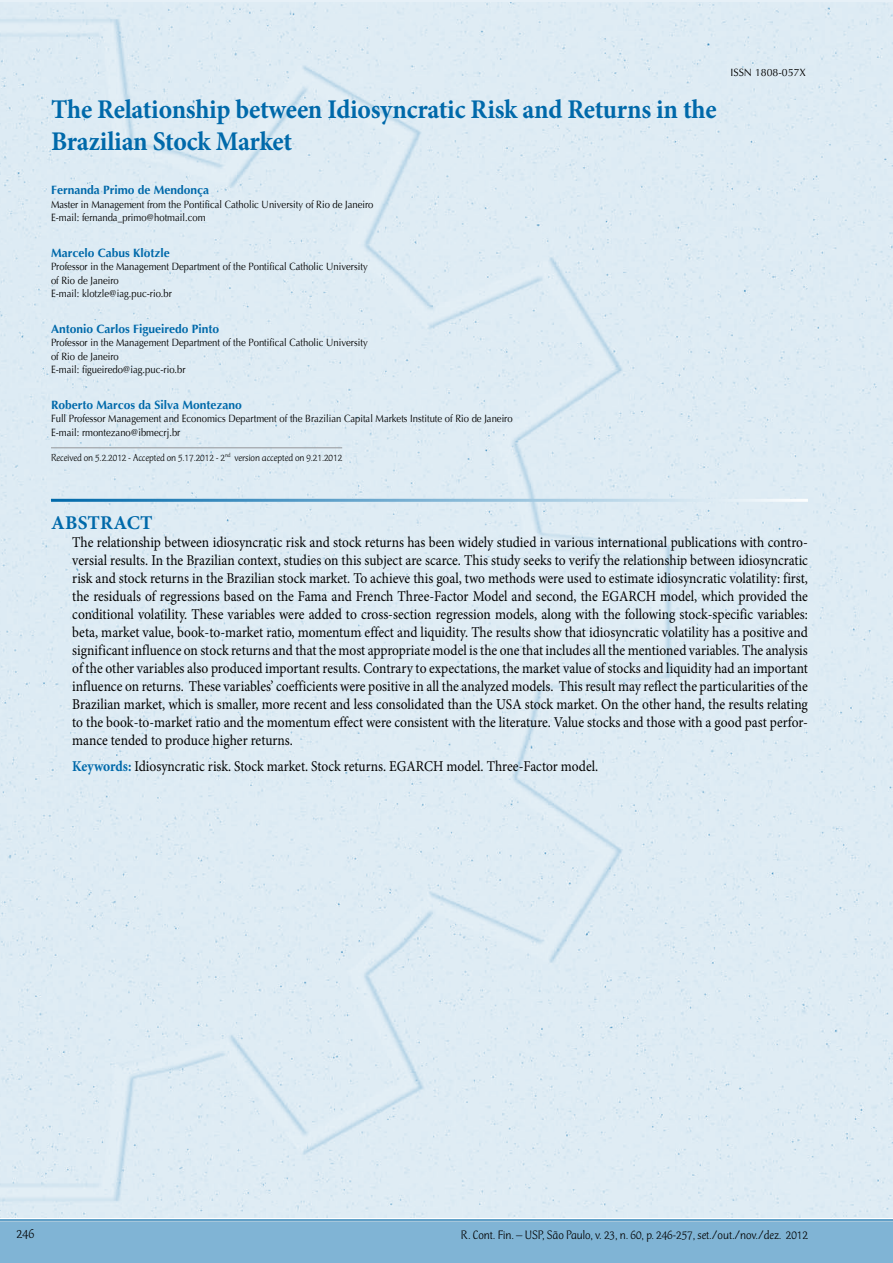
<style>
.page{position:relative;width:893px;height:1263px;background:#fff}
.page>*{position:absolute;margin:0;border:0;box-sizing:border-box;transform-origin:0 0}
.t1{font:700 27px/32.4px "Minion Pro";letter-spacing:-.01em;color:#0069aa;scale:.95 1}
.t2{font:700 19.5px "Minion Pro";letter-spacing:.01em;color:#0069aa}
.t3{font:15px/18px "Minion Pro";color:#000;text-align:justify;scale:.9 1}
.t4{font:300 13.5px "CT Mercurius Std";color:#000}
.t5{font:300 12.75px "CT Mercurius Std";color:#000}
.t6{font:700 12px "Optima";color:#0069aa}
.t7{font:10.5px/13.5px "Optima";color:#000;scale:.9 1}
.t8{font:300 10.5px "CT Mercurius Std";color:#000}
.t9{font:10.5px "Optima";color:#000}
.s1{font-weight:700;color:#0069aa}
</style>
<div class="page">
<div style="left:0;top:1221px;width:893px;height:42px;background:#80b4d5"></div>
<hr style="left:0;top:1219px;width:893px;height:2px;background:#3387bb">
<div style="left:0;top:3px;width:893px;height:1215px;background:#deecf4"></div>
<hr style="left:51px;top:447px;width:291px;height:1px;background:#939598">
<hr style="left:51px;top:499px;width:757px;height:3px;background:#fff">
<h1 class="t1" style="left:51px;top:93px;width:702px">The Relationship between Idiosyncratic Risk and Returns in the<br>Brazilian Stock Market</h1>
<p class="t6" style="left:51px;top:182px;width:160px">Fernanda Primo de Mendonça</p>
<p class="t7" style="left:51px;top:198px;width:360px">Master in Management from the Pontifical Catholic University of Rio de Janeiro<br>E-mail: fernanda_primo@hotmail.com</p>
<p class="t6" style="left:51px;top:245px;width:120px">Marcelo Cabus Klotzle</p>
<p class="t7" style="left:51px;top:260px;width:353px">Professor in the Management Department of the Pontifical Catholic University of Rio de Janeiro<br>E-mail: klotzle@iag.puc-rio.br</p>
<p class="t6" style="left:51px;top:321px;width:170px">Antonio Carlos Figueiredo Pinto</p>
<p class="t7" style="left:51px;top:336px;width:353px">Professor in the Management Department of the Pontifical Catholic University of Rio de Janeiro<br>E-mail: figueiredo@iag.puc-rio.br</p>
<p class="t6" style="left:51px;top:397px;width:192px">Roberto Marcos da Silva Montezano</p>
<p class="t7" style="left:51px;top:412px;width:514px">Full Professor Management and Economics Department of the Brazilian Capital Markets Institute of Rio de Janeiro<br>E-mail: rmontezano@ibmecrj.br</p>
<p class="t8" style="left:51px;top:452px;width:293px">Received on 5.2.2012 - Accepted on 5.17.2012 - 2<sup>nd</sup> version accepted on 9.21.2012</p>
<p class="t9" style="left:730px;top:66px;width:77px">ISSN 1808-057X</p>
<h2 class="t2" style="left:51px;top:509px;width:103px">ABSTRACT</h2>
<p class="t3" style="left:72px;top:533px;width:819px">The relationship between idiosyncratic risk and stock returns has been widely studied in various international publications with contro&shy;versial results. In the Brazilian context, studies on this subject are scarce. This study seeks to verify the relationship between idiosyncratic risk and stock returns in the Brazilian stock market. To achieve this goal, two methods were used to estimate idiosyncratic volatility: first, the residuals of regressions based on the Fama and French Three-Factor Model and second, the EGARCH model, which provided the conditional volatility. These variables were added to cross-section regression models, along with the following stock-specific variables: beta, market value, book-to-market ratio, momentum effect and liquidity. The results show that idiosyncratic volatility has a positive and significant influence on stock returns and that the most appropriate model is the one that includes all the mentioned variables. The analysis of the other variables also produced important results. Contrary to expectations, the market value of stocks and liquidity had an important influence on returns. These variables’ coefficients were positive in all the analyzed models. This result may reflect the particularities of the Brazilian market, which is smaller, more recent and less consolidated than the USA stock market. On the other hand, the results relating to the book-to-market ratio and the momentum effect were consistent with the literature. Value stocks and those with a good past perfor&shy;mance tended to produce higher returns.</p>
<p class="t3" style="left:72px;top:757px;width:586px"><span class="s1">Keywords:</span> Idiosyncratic risk. Stock market. Stock returns. EGARCH model. Three-Factor model.</p>
<p class="t4" style="left:17px;top:1227px;width:19px">246</p>
<p class="t5" style="left:461px;top:1228px;width:348px">R. Cont. Fin. – USP, São Paulo, v. 23, n. 60, p. 246-257, set./out./nov./dez. 2012</p>
</div>
